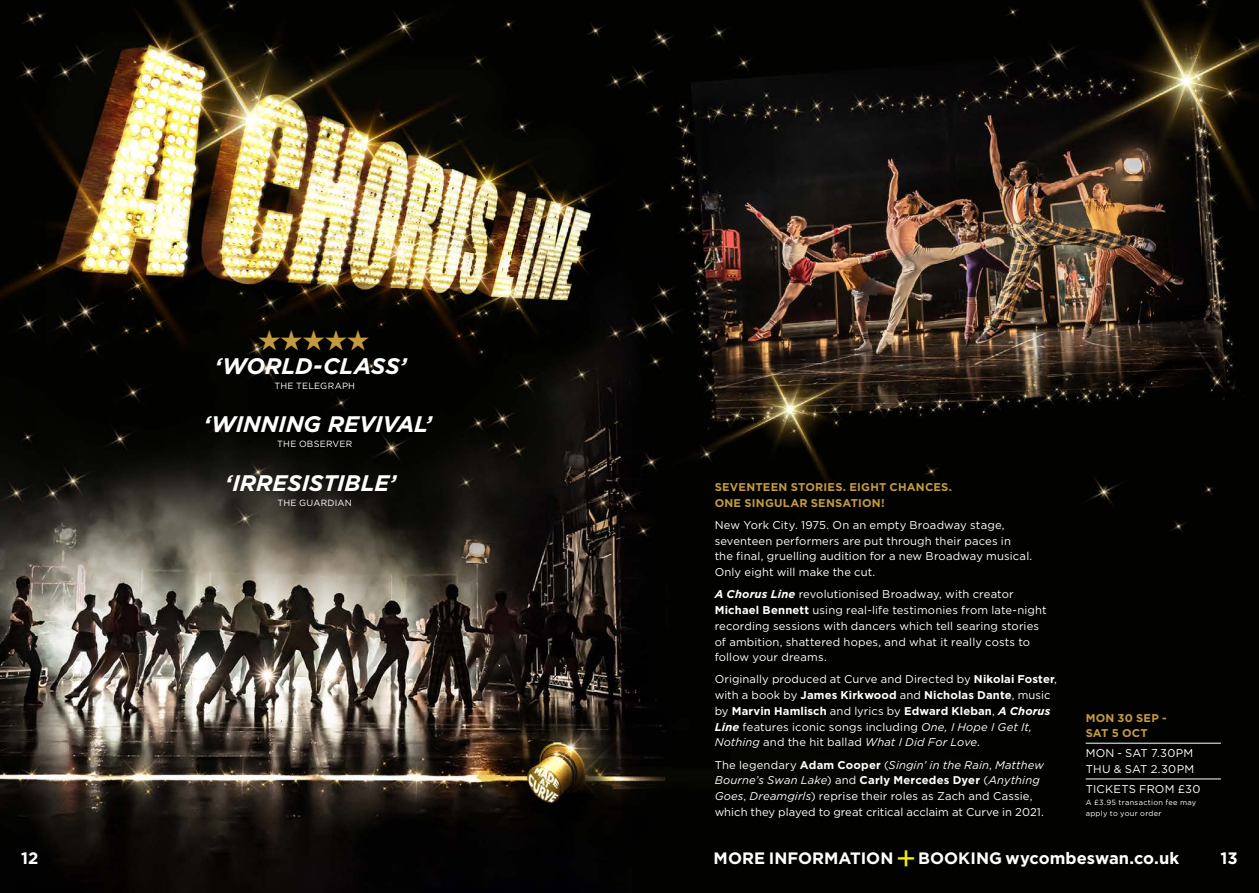
<style>
.page{position:relative;width:1259px;height:893px;background:#fff}
.page>*{position:absolute;margin:0;border:0;box-sizing:border-box;transform-origin:0 0}
.t1{font:28.5px "Zapf Dingbats ITC";color:#c5993f}
.t2{font:italic 700 22.5px "Gotham";letter-spacing:-.005em;color:#fff}
.t3{font:700 16.5px "Gotham";letter-spacing:.005em;color:#fff}
.t4{font:11.25px/15.8px "Gotham";letter-spacing:.01em;color:#fff}
.t5{font:700 11.25px/15.8px "Gotham";letter-spacing:.02em;color:#c5993f}
.t6{font:9px "Gotham";letter-spacing:.025em;color:#fff}
.t7{font:7.5px/11.2px "Gotham";letter-spacing:.04em;color:#fff}
.s1{font-weight:700;font-style:italic}
.s2{font-weight:700}
.s3{font-style:italic}
.s4{font-weight:400;font-size:33px;color:#f5ec09}
</style>
<div class="page">
<img style="left:0;top:0;width:1259px;height:893px">
<hr style="left:1085px;top:743px;width:136px;height:1px;background:#fff">
<hr style="left:1085px;top:778px;width:136px;height:1px;background:#fff">
<p class="t1" style="left:258px;top:326px;width:114px">★★★★★</p>
<p class="t2" style="left:215px;top:351px;width:193px">‘WORLD-CLASS’</p>
<p class="t6" style="left:274px;top:380px;width:82px">THE TELEGRAPH</p>
<p class="t2" style="left:204px;top:409px;width:230px">‘WINNING REVIVAL’</p>
<p class="t6" style="left:277px;top:438px;width:77px">THE OBSERVER</p>
<p class="t2" style="left:225px;top:468px;width:173px">‘IRRESISTIBLE’</p>
<p class="t6" style="left:277px;top:497px;width:76px">THE GUARDIAN</p>
<p class="t5" style="left:714px;top:479px;width:239px">SEVENTEEN STORIES. EIGHT CHANCES.<br>ONE SINGULAR SENSATION!</p>
<p class="t4" style="left:714px;top:517px;width:319px">New York City. 1975. On an empty Broadway stage, seventeen performers are put through their paces in<br>the final, gruelling audition for a new Broadway musical.<br>Only eight will make the cut.</p>
<p class="t4" style="left:714px;top:586px;width:333px"><span class="s1">A Chorus Line</span> revolutionised Broadway, with creator <span class="s2">Michael Bennett</span> using real-life testimonies from late-night recording sessions with dancers which tell searing stories of ambition, shattered hopes, and what it really costs to follow your dreams.</p>
<p class="t4" style="left:714px;top:671px;width:344px">Originally produced at Curve and Directed by <span class="s2">Nikolai Foster</span>, with a book by <span class="s2">James Kirkwood</span> and <span class="s2">Nicholas Dante</span>, music by <span class="s2">Marvin Hamlisch</span> and lyrics by <span class="s2">Edward Kleban</span>, <span class="s1">A Chorus Line</span> features iconic songs including <span class="s3">One, I Hope I Get It, Nothing</span> and the hit ballad <span class="s3">What I Did For Love</span>.</p>
<p class="t4" style="left:714px;top:756px;width:331px">The legendary <span class="s2">Adam Cooper</span> (<span class="s3">Singin’ in the Rain</span>, <span class="s3">Matthew Bourne’s Swan Lake</span>) and <span class="s2">Carly Mercedes Dyer</span> (<span class="s3">Anything Goes</span>, <span class="s3">Dreamgirls</span>) reprise their roles as Zach and Cassie, which they played to great critical acclaim at Curve in 2021.</p>
<p class="t5" style="left:1085px;top:710px;width:83px">MON 30 SEP -<br>SAT 5 OCT</p>
<p class="t4" style="left:1085px;top:745px;width:110px">MON - SAT 7.30PM<br>THU &amp; SAT 2.30PM</p>
<p class="t4" style="left:1085px;top:781px;width:116px">TICKETS FROM £30</p>
<p class="t7" style="left:1085px;top:796px;width:112px">A £3.95 transaction fee may apply to your order</p>
<p class="t3" style="left:21px;top:847px;width:19px">12</p>
<p class="t3" style="left:713px;top:847px;width:467px">MORE INFORMATION <span class="s4">+</span> BOOKING wycombeswan.co.uk</p>
<p class="t3" style="left:1220px;top:847px;width:19px">13</p>
</div>
